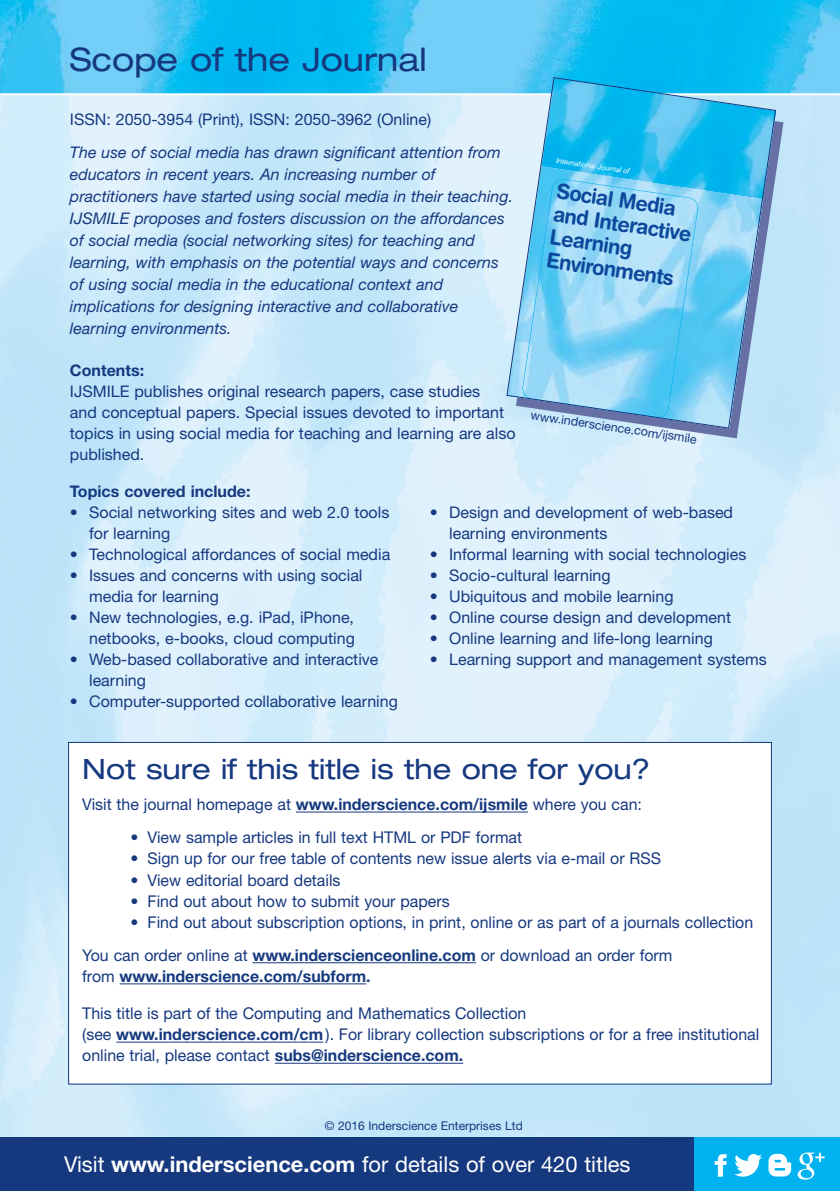
<style>
.page{position:relative;width:840px;height:1191px;background:#fff}
.page>*{position:absolute;margin:0;border:0;box-sizing:border-box;transform-origin:0 0}
.t1{font:expanded 32.4px "Helvetica Neue";color:#15387f}
.t2{font:expanded 28px "Helvetica Neue";color:#15387f}
.t3{font:21.8px "Helvetica Neue";color:#fff}
.t4{font:700 21.2px/23.2px "Helvetica Rounded";color:#0c499c;scale:.95 1}
.t5{font:16.2px/21.2px "Helvetica Neue";color:#15387f}
.t6{font:700 16.2px "Helvetica Neue";color:#15387f}
.t7{font:16px/21px "Helvetica Neue";color:#15387f}
.t8{font:italic 16px/22px "Helvetica Neue";color:#15387f}
.t9{font:700 16px "Helvetica Neue";color:#15387f}
.t10{font:12.4px "Helvetica Neue";color:#15387f}
.t11{font:12px "Helvetica Neue";color:#15387f}
.t12{font:italic 7.2px "Helvetica Neue";color:#fff}
.s1{font-weight:700}
.s2{font-weight:400}
</style>
<div class="page">
<img style="left:0;top:95px;width:839px;height:1042px">
<img style="left:0;top:0;width:839px;height:93px">
<div style="left:0;top:1137px;width:694px;height:54px;background:#15387f"></div>
<div style="left:694px;top:1137px;width:145px;height:54px;background:#00b2ef"></div>
<div style="left:69px;top:743px;width:701px;height:340px;background:#fff"></div>
<hr style="left:296px;top:811px;width:231px;height:1px;background:#15387f">
<hr style="left:252px;top:962px;width:223px;height:1px;background:#15387f">
<hr style="left:119px;top:983px;width:247px;height:1px;background:#15387f">
<hr style="left:116px;top:1041px;width:207px;height:1px;background:#15387f">
<hr style="left:275px;top:1062px;width:188px;height:1px;background:#15387f">
<svg style="left:714px;top:1154px;width:12px;height:22px"></svg>
<svg style="left:734px;top:1154px;width:27px;height:22px"></svg>
<svg style="left:768px;top:1153px;width:22px;height:23px"></svg>
<svg style="left:797px;top:1152px;width:27px;height:27px"></svg>
<svg style="left:515px;top:90px;width:268px;height:348px;background:#bddbf0"></svg>
<svg style="left:505px;top:77px;width:271px;height:352px;background:#77ccf0"></svg>
<h1 class="t1" style="left:70px;top:48px;width:358px">Scope of the Journal</h1>
<p class="t7" style="left:70px;top:110px;width:362px">ISSN: 2050-3954 (Print), ISSN: 2050-3962 (Online)</p>
<p class="t8" style="left:70px;top:143px;width:444px">The use of social media has drawn significant attention from educators in recent years. An increasing number of practitioners have started using social media in their teaching.<br>IJSMILE proposes and fosters discussion on the affordances of social media (social networking sites) for teaching and learning, with emphasis on the potential ways and concerns of using social media in the educational context and implications for designing interactive and collaborative learning environments.</p>
<p class="t9" style="left:70px;top:364px;width:76px">Contents:</p>
<p class="t7" style="left:70px;top:382px;width:447px">IJSMILE publishes original research papers, case studies<br>and conceptual papers. Special issues devoted to important topics in using social media for teaching and learning are also published.</p>
<p class="t12" style="left:556px;top:158px;width:75px;rotate:8deg">International Journal of</p>
<h3 class="t4" style="left:557px;top:181px;width:148px;rotate:8deg">Social Media and Interactive<br>Learning<br>Environments</h3>
<p class="t10" style="left:531px;top:411px;width:169px;rotate:8deg">www.inderscience.com/ijsmile</p>
<p class="t9" style="left:70px;top:486px;width:182px">Topics covered include:</p>
<p class="t7" style="left:89px;top:504px;width:301px;text-indent:-19px">• Social networking sites and web 2.0 tools for learning</p>
<p class="t7" style="left:70px;top:546px;width:321px">• Technological affordances of social media</p>
<p class="t7" style="left:89px;top:567px;width:275px;text-indent:-19px">• Issues and concerns with using social media for learning</p>
<p class="t7" style="left:70px;top:609px;width:286px;text-align:right">• New technologies, e.g. iPad, iPhone, netbooks, e-books, cloud computing</p>
<p class="t7" style="left:89px;top:651px;width:291px;text-indent:-19px">• Web-based collaborative and interactive learning</p>
<p class="t7" style="left:70px;top:693px;width:329px">• Computer-supported collaborative learning</p>
<p class="t7" style="left:449px;top:504px;width:285px;text-indent:-19px">• Design and development of web-based learning environments</p>
<p class="t7" style="left:429px;top:546px;width:318px">• Informal learning with social technologies</p>
<p class="t7" style="left:429px;top:567px;width:182px">• Socio-cultural learning</p>
<p class="t7" style="left:429px;top:588px;width:245px">• Ubiquitous and mobile learning</p>
<p class="t7" style="left:429px;top:609px;width:302px">• Online course design and development</p>
<p class="t7" style="left:429px;top:630px;width:284px">• Online learning and life-long learning</p>
<p class="t7" style="left:429px;top:651px;width:338px">• Learning support and management systems</p>
<h2 class="t2" style="left:82px;top:759px;width:569px">Not sure if this title is the one for you?</h2>
<p class="t5" style="left:82px;top:795px;width:561px">Visit the journal homepage at <span class="s1">www.inderscience.com/ijsmile</span> where you can:</p>
<p class="t5" style="left:130px;top:828px;width:393px">• View sample articles in full text HTML or PDF format</p>
<p class="t5" style="left:130px;top:849px;width:532px">• Sign up for our free table of contents new issue alerts via e-mail or RSS</p>
<p class="t5" style="left:130px;top:871px;width:211px">• View editorial board details</p>
<p class="t5" style="left:130px;top:892px;width:320px">• Find out about how to submit your papers</p>
<p class="t5" style="left:82px;top:907px;width:672px;line-height:33.2px;text-indent:48px">• Find out about subscription options, in print, online or as part of a journals collection<br>You can order online at <span class="s1">www.inderscienceonline.com</span> or download an order form</p>
<p class="t6" style="left:82px;top:970px;width:290px"><span class="s2">from</span> www.inderscience.com/subform.</p>
<p class="t5" style="left:82px;top:1004px;width:678px">This title is part of the Computing and Mathematics Collection<br>(see <span class="s1">www.inderscience.com/cm</span>). For library collection subscriptions or for a free institutional online trial, please contact <span class="s1">subs@inderscience.com.</span></p>
<p class="t11" style="left:324px;top:1121px;width:199px">© 2016 Inderscience Enterprises Ltd</p>
<h3 class="t3" style="left:64px;top:1156px;width:567px">Visit <span class="s1">www.inderscience.com</span> for details of over 420 titles</h3>
</div>
